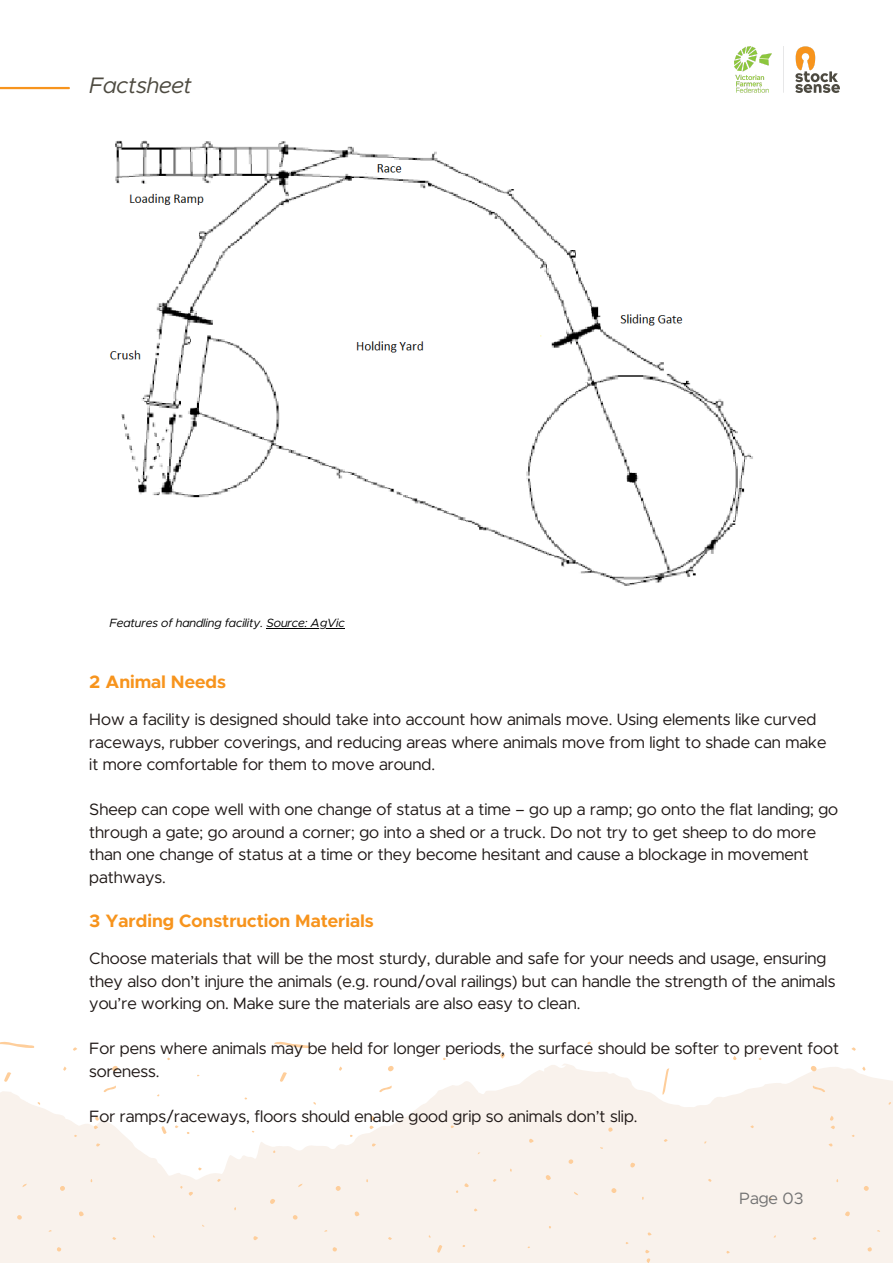
<style>
.page{position:relative;width:893px;height:1264px;background:#fff}
.page>*{position:absolute;margin:0;border:0;box-sizing:border-box;transform-origin:0 0}
.t1{font:italic 22.5px "Metropolis";color:#4d4a40}
.t2{font:700 18px "Metropolis";color:#f7941d}
.t3{font:16.5px/22.5px "Metropolis";color:#201917}
.t4{font:16.5px "Metropolis";color:#737373}
.t5{font:italic 12px "Metropolis";color:#000}
</style>
<div class="page">
<svg style="left:771px;top:1047px;width:121px;height:215px"></svg>
<svg style="left:496px;top:1041px;width:275px;height:221px;fill:#f9f2ec"></svg>
<svg style="left:220px;top:1041px;width:276px;height:221px;fill:#f9f2ec"></svg>
<svg style="left:0;top:1041px;width:220px;height:221px;fill:#f9f2ec"></svg>
<hr style="left:0;top:87px;width:69px;height:2px;background:#f7941d">
<img style="left:734px;top:47px;width:105px;height:46px">
<img style="left:109px;top:140px;width:644px;height:446px">
<hr style="left:266px;top:628px;width:78px;height:1px;background:#000">
<p class="t1" style="left:89px;top:75px;width:104px">Factsheet</p>
<p class="t5" style="left:109px;top:618px;width:236px">Features of handling facility. Source: AgVic</p>
<p class="t2" style="left:89px;top:673px;width:138px">2 Animal Needs</p>
<p class="t3" style="left:89px;top:709px;width:738px">How a facility is designed should take into account how animals move. Using elements like curved raceways, rubber coverings, and reducing areas where animals move from light to shade can make it more comfortable for them to move around.</p>
<p class="t3" style="left:89px;top:799px;width:750px">Sheep can cope well with one change of status at a time – go up a ramp; go onto the flat landing; go through a gate; go around a corner; go into a shed or a truck. Do not try to get sheep to do more than one change of status at a time or they become hesitant and cause a blockage in movement pathways.</p>
<p class="t2" style="left:89px;top:912px;width:286px">3 Yarding Construction Materials</p>
<p class="t3" style="left:89px;top:948px;width:747px">Choose materials that will be the most sturdy, durable and safe for your needs and usage, ensuring they also don’t injure the animals (e.g. round/oval railings) but can handle the strength of the animals you’re working on. Make sure the materials are also easy to clean.</p>
<p class="t3" style="left:89px;top:1038px;width:751px">For pens where animals may be held for longer periods, the surface should be softer to prevent foot soreness.</p>
<p class="t3" style="left:89px;top:1105px;width:549px">For ramps/raceways, floors should enable good grip so animals don’t slip.</p>
<p class="t4" style="left:739px;top:1190px;width:66px">Page 03</p>
</div>
